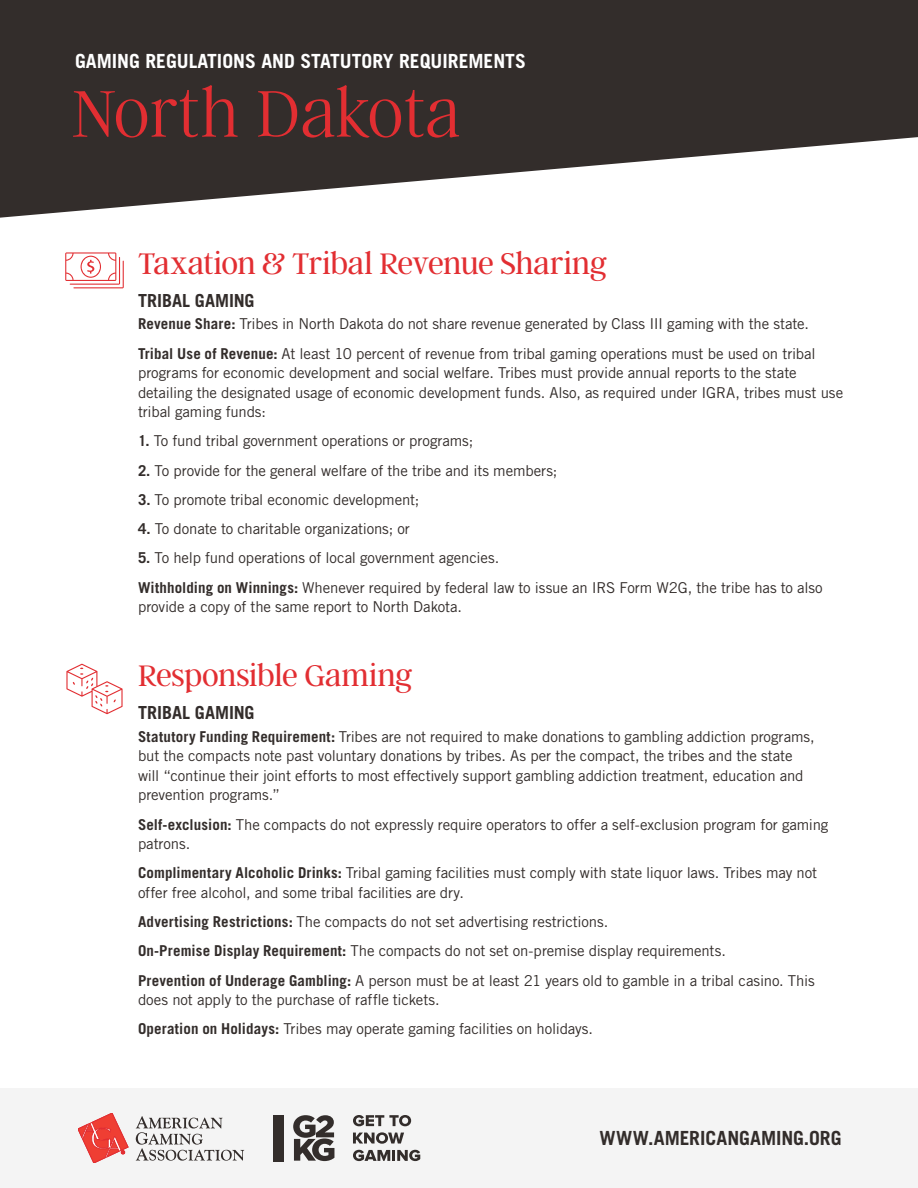
<style>
.page{position:relative;width:918px;height:1188px;background:#fff}
.page>*{position:absolute;margin:0;border:0;box-sizing:border-box;transform-origin:0 0}
.t1{font:100 73.5px "Argent CF";letter-spacing:.01em;color:#e22e32}
.t2{font:300 33px "Argent CF";letter-spacing:-.01em;color:#e22e32}
.t3{font:700 19.5px "Trade Gothic LT Std";color:#fff}
.t4{font:700 19.5px "Trade Gothic LT Std";color:#332d2b}
.t5{font:700 18px "Trade Gothic LT Std";color:#332d2b}
.t6{font:15px/19.5px "Trade Gothic LT Std";letter-spacing:-.01em;color:#332d2b}
.s1{font-weight:700}
</style>
<div class="page">
<svg style="left:0;top:0;width:918px;height:218px;fill:#332d2b"></svg>
<div style="left:0;top:1088px;width:918px;height:100px;background:#f4f4f4"></div>
<svg style="left:78px;top:1113px;width:50px;height:50px"></svg>
<svg style="left:136px;top:1116px;width:108px;height:45px"></svg>
<svg style="left:293px;top:1115px;width:41px;height:46px"></svg>
<div style="left:273px;top:1115px;width:10px;height:46px;background:#332d2b"></div>
<svg style="left:353px;top:1132px;width:51px;height:12px"></svg>
<svg style="left:353px;top:1150px;width:67px;height:11px"></svg>
<svg style="left:353px;top:1115px;width:58px;height:11px"></svg>
<svg style="left:65px;top:252px;width:59px;height:36px"></svg>
<svg style="left:66px;top:664px;width:57px;height:50px"></svg>
<h3 class="t3" style="left:75px;top:50px;width:452px">GAMING REGULATIONS AND STATUTORY REQUIREMENTS</h3>
<h1 class="t1" style="left:72px;top:76px;width:390px">North Dakota</h1>
<h2 class="t2" style="left:138px;top:246px;width:471px">Taxation &amp; Tribal Revenue Sharing</h2>
<p class="t5" style="left:138px;top:289px;width:118px">TRIBAL GAMING</p>
<p class="t6" style="left:138px;top:309px;width:679px;line-height:29.2px"><span class="s1">Revenue Share:</span> Tribes in North Dakota do not share revenue generated by Class III gaming with the state.<br><span class="s1">Tribal Use of Revenue:</span> At least 10 percent of revenue from tribal gaming operations must be used on tribal</p>
<p class="t6" style="left:138px;top:363px;width:707px">programs for economic development and social welfare. Tribes must provide annual reports to the state detailing the designated usage of economic development funds. Also, as required under IGRA, tribes must use tribal gaming funds:</p>
<p class="t6" style="left:138px;top:431px;width:337px"><span class="s1">1.</span> To fund tribal government operations or programs;</p>
<p class="t6" style="left:138px;top:460px;width:421px"><span class="s1">2.</span> To provide for the general welfare of the tribe and its members;</p>
<p class="t6" style="left:138px;top:490px;width:283px"><span class="s1">3.</span> To promote tribal economic development;</p>
<p class="t6" style="left:138px;top:519px;width:273px"><span class="s1">4.</span> To donate to charitable organizations; or</p>
<p class="t6" style="left:138px;top:543px;width:686px;line-height:29.2px"><span class="s1">5.</span> To help fund operations of local government agencies.<br><span class="s1">Withholding on Winnings:</span> Whenever required by federal law to issue an IRS Form W2G, the tribe has to also</p>
<p class="t6" style="left:138px;top:597px;width:326px">provide a copy of the same report to North Dakota.</p>
<h2 class="t2" style="left:138px;top:659px;width:276px">Responsible Gaming</h2>
<p class="t5" style="left:138px;top:702px;width:118px">TRIBAL GAMING</p>
<p class="t6" style="left:138px;top:727px;width:678px"><span class="s1">Statutory Funding Requirement:</span> Tribes are not required to make donations to gambling addiction programs, but the compacts note past voluntary donations by tribes. As per the compact, the tribes and the state will “continue their joint efforts to most effectively support gambling addiction treatment, education and prevention programs.”</p>
<p class="t6" style="left:138px;top:814px;width:692px"><span class="s1">Self-exclusion:</span> The compacts do not expressly require operators to offer a self-exclusion program for gaming patrons.</p>
<p class="t6" style="left:138px;top:863px;width:681px"><span class="s1">Complimentary Alcoholic Drinks:</span> Tribal gaming facilities must comply with state liquor laws. Tribes may not offer free alcohol, and some tribal facilities are dry.</p>
<p class="t6" style="left:138px;top:907px;width:678px;line-height:29.2px"><span class="s1">Advertising Restrictions:</span> The compacts do not set advertising restrictions.<br><span class="s1">On-Premise Display Requirement:</span> The compacts do not set on-premise display requirements.<br><span class="s1">Prevention of Underage Gambling:</span> A person must be at least 21 years old to gamble in a tribal casino. This</p>
<p class="t6" style="left:138px;top:985px;width:457px;line-height:29.2px">does not apply to the purchase of raffle tickets.<br><span class="s1">Operation on Holidays:</span> Tribes may operate gaming facilities on holidays.</p>
<h3 class="t4" style="left:599px;top:1126px;width:244px">WWW.AMERICANGAMING.ORG</h3>
</div>
